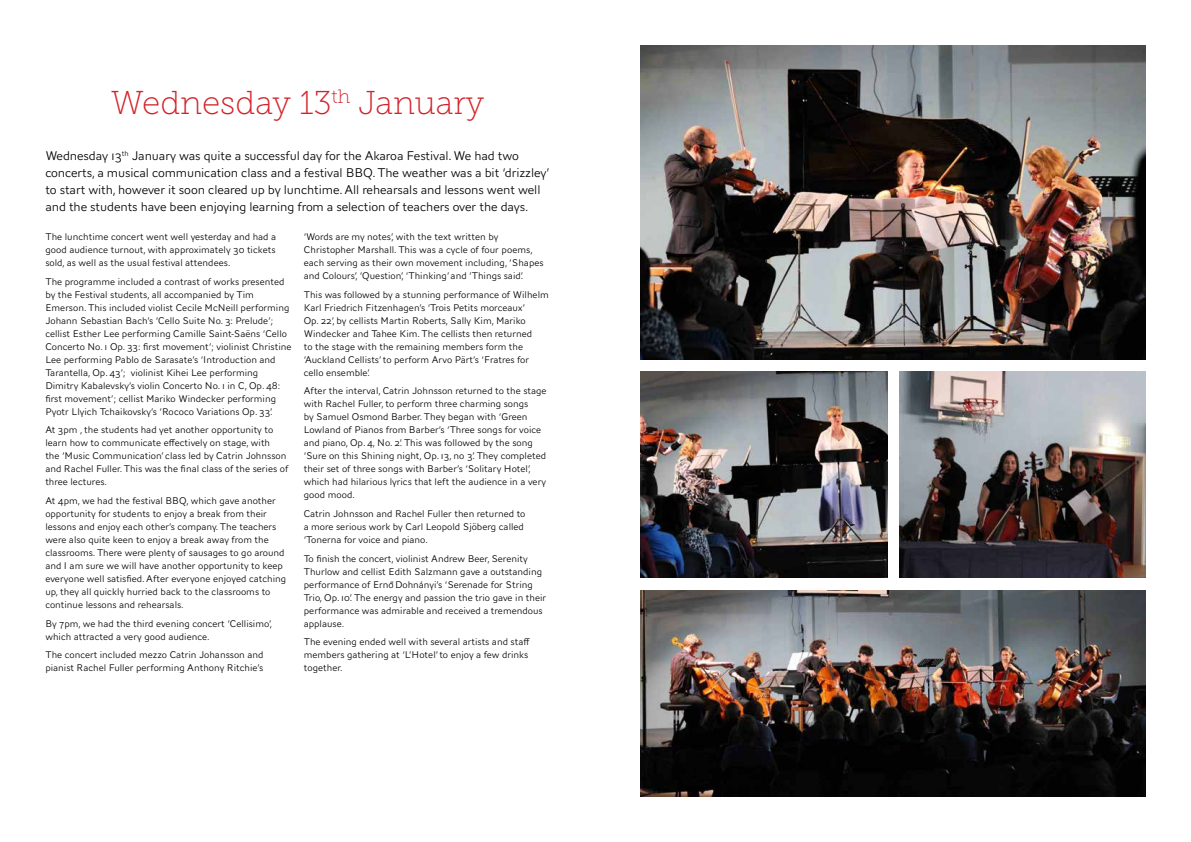
<style>
.page{position:relative;width:1191px;height:842px;background:#fff}
.page>*{position:absolute;margin:0;border:0;box-sizing:border-box;transform-origin:0 0}
.t1{font:33px "Museo Slab 100";color:#d2232a}
.t2{font:300 13px/17px "AW Conqueror Sans";letter-spacing:-.01em;color:#000}
.t3{font:300 10px/13px "AW Conqueror Sans";color:#000}
</style>
<div class="page">
<img style="left:641px;top:45px;width:504px;height:314px">
<img style="left:641px;top:591px;width:504px;height:206px">
<img style="left:641px;top:372px;width:246px;height:206px">
<img style="left:899px;top:372px;width:246px;height:206px">
<h1 class="t1" style="left:111px;top:85px;width:375px">Wednesday 13<sup>th</sup> January</h1>
<p class="t2" style="left:45px;top:147px;width:506px">Wednesday 13<sup>th</sup> January was quite a successful day for the Akaroa Festival. We had two concerts, a musical communication class and a festival BBQ. The weather was a bit ‘drizzley’ to start with, however it soon cleared up by lunchtime. All rehearsals and lessons went well and the students have been enjoying learning from a selection of teachers over the days.</p>
<p class="t3" style="left:45px;top:230px;width:232px;text-align:justify">The lunchtime concert went well yesterday and had a good audience turnout, with approximately 30 tickets sold, as well as the usual festival attendees.</p>
<p class="t3" style="left:45px;top:275px;width:248px">The programme included a contrast of works presented by the Festival students, all accompanied by Tim Emerson. This included violist Cecile McNeill performing Johann Sebastian Bach’s ‘Cello Suite No. 3: Prelude’; cellist Esther Lee performing Camille Saint-Saëns ‘Cello Concerto No. 1 Op. 33: first movement’; violinist Christine Lee performing Pablo de Sarasate’s ‘Introduction and Tarantella, Op. 43’; violinist Kihei Lee performing Dimitry Kabalevsky’s violin Concerto No. 1 in C, Op. 48: first movement’; cellist Mariko Windecker performing Pyotr Llyich Tchaikovsky’s ‘Rococo Variations Op. 33’.</p>
<p class="t3" style="left:45px;top:424px;width:244px">At 3pm , the students had yet another opportunity to learn how to communicate effectively on stage, with<br>the ‘Music Communication’ class led by Catrin Johnsson and Rachel Fuller. This was the final class of the series of three lectures.</p>
<p class="t3" style="left:45px;top:494px;width:242px">At 4pm, we had the festival BBQ, which gave another opportunity for students to enjoy a break from their lessons and enjoy each other’s company. The teachers were also quite keen to enjoy a break away from the classrooms. There were plenty of sausages to go around and I am sure we will have another opportunity to keep everyone well satisfied. After everyone enjoyed catching up, they all quickly hurried back to the classrooms to continue lessons and rehearsals.</p>
<p class="t3" style="left:45px;top:617px;width:228px">By 7pm, we had the third evening concert ‘Cellisimo’, which attracted a very good audience.</p>
<p class="t3" style="left:45px;top:649px;width:220px">The concert included mezzo Catrin Johansson and pianist Rachel Fuller performing Anthony Ritchie’s</p>
<p class="t3" style="left:304px;top:230px;width:241px">‘Words are my notes’, with the text written by Christopher Marshall. This was a cycle of four poems, each serving as their own movement including, ‘Shapes and Colours’, ‘Question’, ‘Thinking’ and ‘Things said’.</p>
<p class="t3" style="left:304px;top:288px;width:246px">This was followed by a stunning performance of Wilhelm Karl Friedrich Fitzenhagen’s ‘Trois Petits morceaux’<br>Op. 22’, by cellists Martin Roberts, Sally Kim, Mariko Windecker and Tahee Kim. The cellists then returned<br>to the stage with the remaining members form the ‘Auckland Cellists’ to perform Arvo Pärt’s ‘Fratres for cello ensemble’.</p>
<p class="t3" style="left:304px;top:385px;width:244px">After the interval, Catrin Johnsson returned to the stage with Rachel Fuller, to perform three charming songs<br>by Samuel Osmond Barber. They began with ‘Green Lowland of Pianos from Barber’s ‘Three songs for voice and piano, Op. 4, No. 2’. This was followed by the song ‘Sure on this Shining night, Op. 13, no 3’. They completed their set of three songs with Barber’s ‘Solitary Hotel’, which had hilarious lyrics that left the audience in a very good mood.</p>
<p class="t3" style="left:304px;top:507px;width:223px">Catrin Johnsson and Rachel Fuller then returned to a more serious work by Carl Leopold Sjöberg called ‘Tonerna for voice and piano.</p>
<p class="t3" style="left:304px;top:552px;width:244px">To finish the concert, violinist Andrew Beer, Serenity Thurlow and cellist Edith Salzmann gave a outstanding performance of Erno“ Dohnányi’s ‘Serenade for String Trio, Op. 10’. The energy and passion the trio gave in their performance was admirable and received a tremendous applause.</p>
<p class="t3" style="left:304px;top:636px;width:228px">The evening ended well with several artists and staff members gathering at ‘L’Hotel’ to enjoy a few drinks together.</p>
</div>
